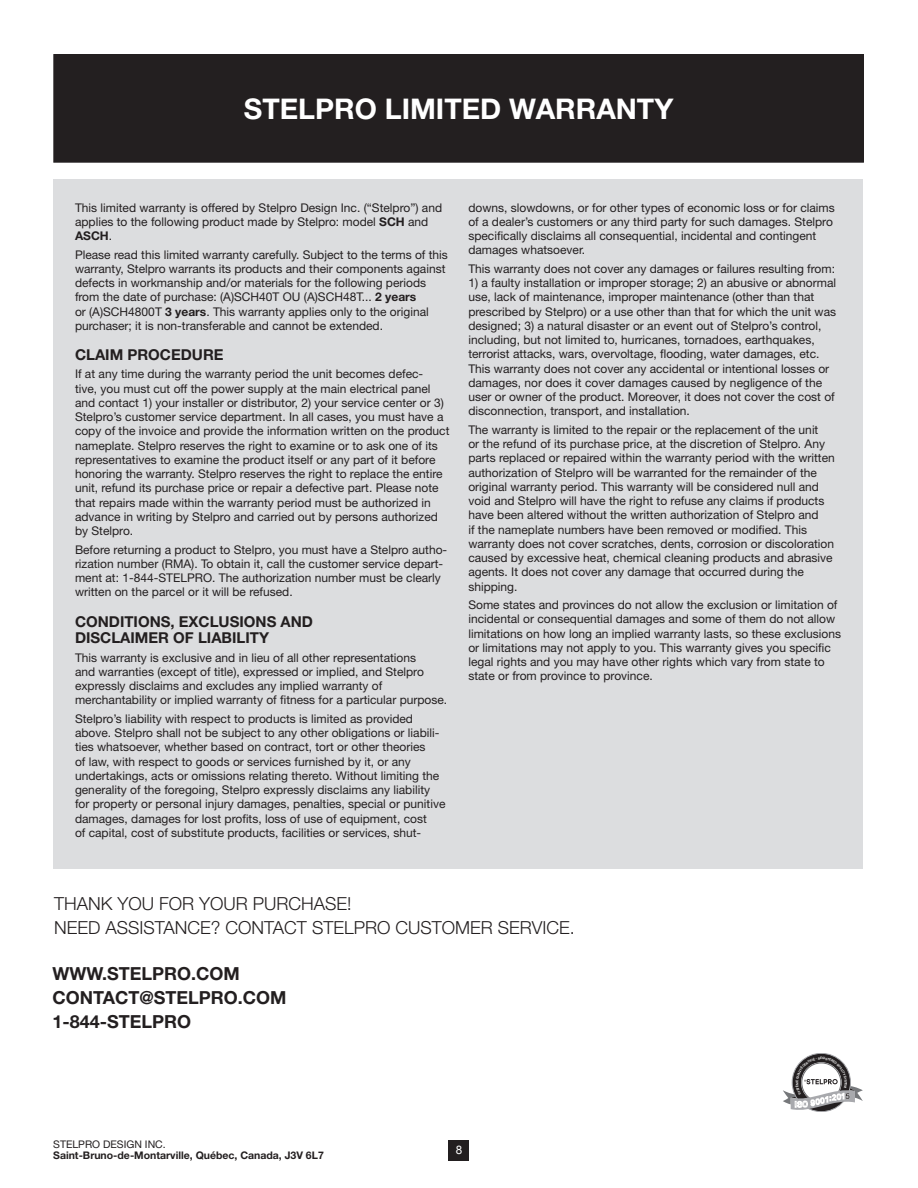
<style>
.page{position:relative;width:918px;height:1188px;background:#fff}
.page>*{position:absolute;margin:0;border:0;box-sizing:border-box;transform-origin:0 0}
.t1{font:700 28.5px "Helvetica Neue LT Std";color:#fff}
.t2{font:300 18px/24px "Helvetica Neue LT Std";color:#231f20}
.t3{font:700 18px/24px "Helvetica Neue LT Std";color:#231f20}
.t4{font:700 15px/16.5px "Helvetica Neue LT Std";color:#231f20}
.t5{font:12px/14.2px "Helvetica Neue LT Std";color:#231f20}
.t6{font:11.7px "Arial";color:#fff}
.t7{font:700 10.5px "Helvetica Neue LT Std";color:#231f20}
.t8{font:10.5px "Helvetica Neue LT Std";color:#231f20}
.s1{font-weight:700}
</style>
<div class="page">
<div style="left:449px;top:1140px;width:20px;height:20px;background:#231f20"></div>
<div style="left:53px;top:179px;width:810px;height:690px;background:#dcdddf"></div>
<div style="left:54px;top:55px;width:809px;height:107px;background:#231f20"></div>
<div style="left:54px;top:54px;width:810px;height:108px;border:1px solid #231f20"></div>
<svg style="left:783px;top:1053px;width:80px;height:59px"></svg>
<h1 class="t1" style="left:244px;top:91px;width:431px">STELPRO LIMITED WARRANTY</h1>
<p class="t5" style="left:75px;top:200px;width:369px">This limited warranty is offered by Stelpro Design Inc. (“Stelpro”) and applies to the following product made by Stelpro: model <span class="s1">SCH</span> and<br><span class="s1">ASCH</span>.</p>
<p class="t5" style="left:75px;top:247px;width:374px">Please read this limited warranty carefully. Subject to the terms of this warranty, Stelpro warrants its products and their components against defects in workmanship and/or materials for the following periods from the date of purchase: (A)SCH40T OU (A)SCH48T... <span class="s1">2 years<br></span>or (A)SCH4800T <span class="s1">3 years</span>. This warranty applies only to the original purchaser; it is non-transferable and cannot be extended.</p>
<p class="t4" style="left:75px;top:346px;width:150px">CLAIM PROCEDURE</p>
<p class="t5" style="left:75px;top:367px;width:376px">If at any time during the warranty period the unit becomes defec-<br>tive, you must cut off the power supply at the main electrical panel and contact 1) your installer or distributor, 2) your service center or 3)<br>Stelpro’s customer service department. In all cases, you must have a copy of the invoice and provide the information written on the product nameplate. Stelpro reserves the right to examine or to ask one of its representatives to examine the product itself or any part of it before honoring the warranty. Stelpro reserves the right to replace the entire unit, refund its purchase price or repair a defective part. Please note that repairs made within the warranty period must be authorized in advance in writing by Stelpro and carried out by persons authorized by Stelpro.</p>
<p class="t5" style="left:75px;top:542px;width:374px">Before returning a product to Stelpro, you must have a Stelpro autho&shy;rization number (RMA). To obtain it, call the customer service depart&shy;ment at: 1-844-STELPRO. The authorization number must be clearly written on the parcel or it will be refused.</p>
<p class="t4" style="left:75px;top:613px;width:240px">CONDITIONS, EXCLUSIONS AND<br>DISCLAIMER OF LIABILITY</p>
<p class="t5" style="left:75px;top:650px;width:374px">This warranty is exclusive and in lieu of all other representations<br>and warranties (except of title), expressed or implied, and Stelpro expressly disclaims and excludes any implied warranty of merchantability or implied warranty of fitness for a particular purpose.</p>
<p class="t5" style="left:75px;top:711px;width:372px">Stelpro’s liability with respect to products is limited as provided above. Stelpro shall not be subject to any other obligations or liabili&shy;ties whatsoever, whether based on contract, tort or other theories<br>of law, with respect to goods or services furnished by it, or any undertakings, acts or omissions relating thereto. Without limiting the generality of the foregoing, Stelpro expressly disclaims any liability for property or personal injury damages, penalties, special or punitive damages, damages for lost profits, loss of use of equipment, cost<br>of capital, cost of substitute products, facilities or services, shut-</p>
<p class="t5" style="left:468px;top:200px;width:368px">downs, slowdowns, or for other types of economic loss or for claims of a dealer’s customers or any third party for such damages. Stelpro specifically disclaims all consequential, incidental and contingent damages whatsoever.</p>
<p class="t5" style="left:468px;top:261px;width:368px">This warranty does not cover any damages or failures resulting from:</p>
<p class="t5" style="left:468px;top:276px;width:369px">1) a faulty installation or improper storage; 2) an abusive or abnormal use, lack of maintenance, improper maintenance (other than that prescribed by Stelpro) or a use other than that for which the unit was designed; 3) a natural disaster or an event out of Stelpro’s control, including, but not limited to, hurricanes, tornadoes, earthquakes, terrorist attacks, wars, overvoltage, flooding, water damages, etc.<br>This warranty does not cover any accidental or intentional losses or damages, nor does it cover damages caused by negligence of the user or owner of the product. Moreover, it does not cover the cost of disconnection, transport, and installation.</p>
<p class="t5" style="left:468px;top:422px;width:368px">The warranty is limited to the repair or the replacement of the unit<br>or the refund of its purchase price, at the discretion of Stelpro. Any parts replaced or repaired within the warranty period with the written authorization of Stelpro will be warranted for the remainder of the original warranty period. This warranty will be considered null and void and Stelpro will have the right to refuse any claims if products have been altered without the written authorization of Stelpro and<br>if the nameplate numbers have been removed or modified. This warranty does not cover scratches, dents, corrosion or discoloration caused by excessive heat, chemical cleaning products and abrasive agents. It does not cover any damage that occurred during the shipping.</p>
<p class="t5" style="left:468px;top:598px;width:374px">Some states and provinces do not allow the exclusion or limitation of incidental or consequential damages and some of them do not allow limitations on how long an implied warranty lasts, so these exclusions or limitations may not apply to you. This warranty gives you specific legal rights and you may have other rights which vary from state to state or from province to province.</p>
<h2 class="t2" style="left:54px;top:891px;width:522px">THANK YOU FOR YOUR PURCHASE!<br>NEED ASSISTANCE? CONTACT STELPRO CUSTOMER SERVICE.</h2>
<h2 class="t3" style="left:52px;top:961px;width:236px">WWW.STELPRO.COM<br>CONTACT@STELPRO.COM<br>1-844-STELPRO</h2>
<p class="t8" style="left:53px;top:1138px;width:114px">STELPRO DESIGN INC.</p>
<p class="t7" style="left:53px;top:1148px;width:272px">Saint-Bruno-de-Montarville, Québec, Canada, J3V 6L7</p>
<p class="t6" style="left:456px;top:1143px;width:8px">8</p>
</div>
